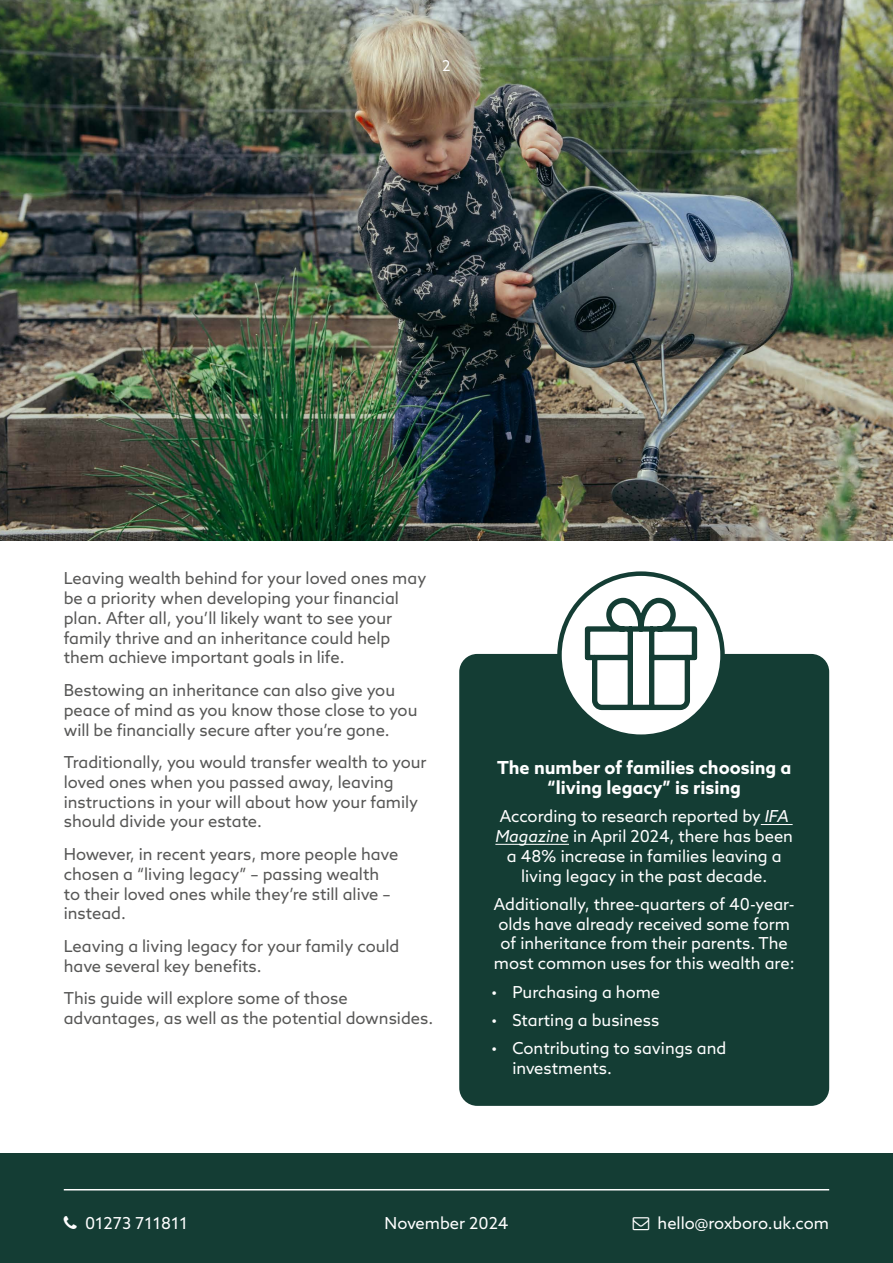
<style>
.page{position:relative;width:893px;height:1263px;background:#fff}
.page>*{position:absolute;margin:0;border:0;box-sizing:border-box;transform-origin:0 0}
.t1{font:700 18px/19.8px "Azo Sans";color:#fff;text-align:center}
.t2{font:16.5px/19.8px "Azo Sans";color:#575756}
.t3{font:16.5px/19.8px "Azo Sans";color:#fff;text-align:center}
.t4{font:15px "Azo Sans";color:#fff}
.s1{font-style:italic}
</style>
<div class="page">
<div style="left:0;top:1153px;width:893px;height:110px;background:#143d34"></div>
<hr style="left:64px;top:1189px;width:765px;height:1px;background:#fff">
<img style="left:0;top:0;width:893px;height:540px">
<div style="left:459px;top:654px;width:370px;height:452px;background:#143d34;border-radius:18px"></div>
<hr style="left:761px;top:824px;width:32px;height:1px;background:#fff">
<hr style="left:495px;top:844px;width:74px;height:1px;background:#fff">
<svg style="left:559px;top:574px;width:163px;height:163px;fill:#fff"></svg>
<div style="left:557px;top:571px;width:168px;height:168px;border:4px solid #143d34;border-radius:50%"></div>
<svg style="left:582px;top:595px;width:118px;height:118px"></svg>
<p class="t4" style="left:442px;top:56px;width:10px">2</p>
<p class="t2" style="left:64px;top:568px;width:364px">Leaving wealth behind for your loved ones may be a priority when developing your financial plan. After all, you’ll likely want to see your family thrive and an inheritance could help them achieve important goals in life.</p>
<p class="t2" style="left:64px;top:680px;width:355px">Bestowing an inheritance can also give you peace of mind as you know those close to you will be financially secure after you’re gone.</p>
<p class="t2" style="left:64px;top:752px;width:364px">Traditionally, you would transfer wealth to your loved ones when you passed away, leaving instructions in your will about how your family should divide your estate.</p>
<p class="t2" style="left:64px;top:844px;width:336px">However, in recent years, more people have chosen a “living legacy” – passing wealth to their loved ones while they’re still alive – instead.</p>
<p class="t2" style="left:64px;top:936px;width:337px">Leaving a living legacy for your family could have several key benefits.</p>
<p class="t2" style="left:64px;top:988px;width:371px">This guide will explore some of those advantages, as well as the potential downsides.</p>
<p class="t1" style="left:497px;top:757px;width:296px">The number of families choosing a “living legacy” is rising</p>
<p class="t3" style="left:495px;top:806px;width:299px">According to research reported by <span class="s1">IFA Magazine</span> in April 2024, there has been a 48% increase in families leaving a living legacy in the past decade.</p>
<p class="t3" style="left:494px;top:894px;width:302px">Additionally, three-quarters of 40-year&shy;olds have already received some form of inheritance from their parents. The most common uses for this wealth are:</p>
<p class="t3" style="left:491px;top:981px;width:171px">• Purchasing a home</p>
<p class="t3" style="left:491px;top:1010px;width:170px">• Starting a business</p>
<p class="t3" style="left:512px;top:1038px;width:215px;text-align:left;text-indent:-21px">• Contributing to savings and investments.</p>
<p class="t3" style="left:85px;top:1213px;width:104px">01273 711811</p>
<p class="t3" style="left:658px;top:1213px;width:173px">hello@roxboro.uk.com</p>
<p class="t3" style="left:385px;top:1213px;width:125px">November 2024</p>
</div>
